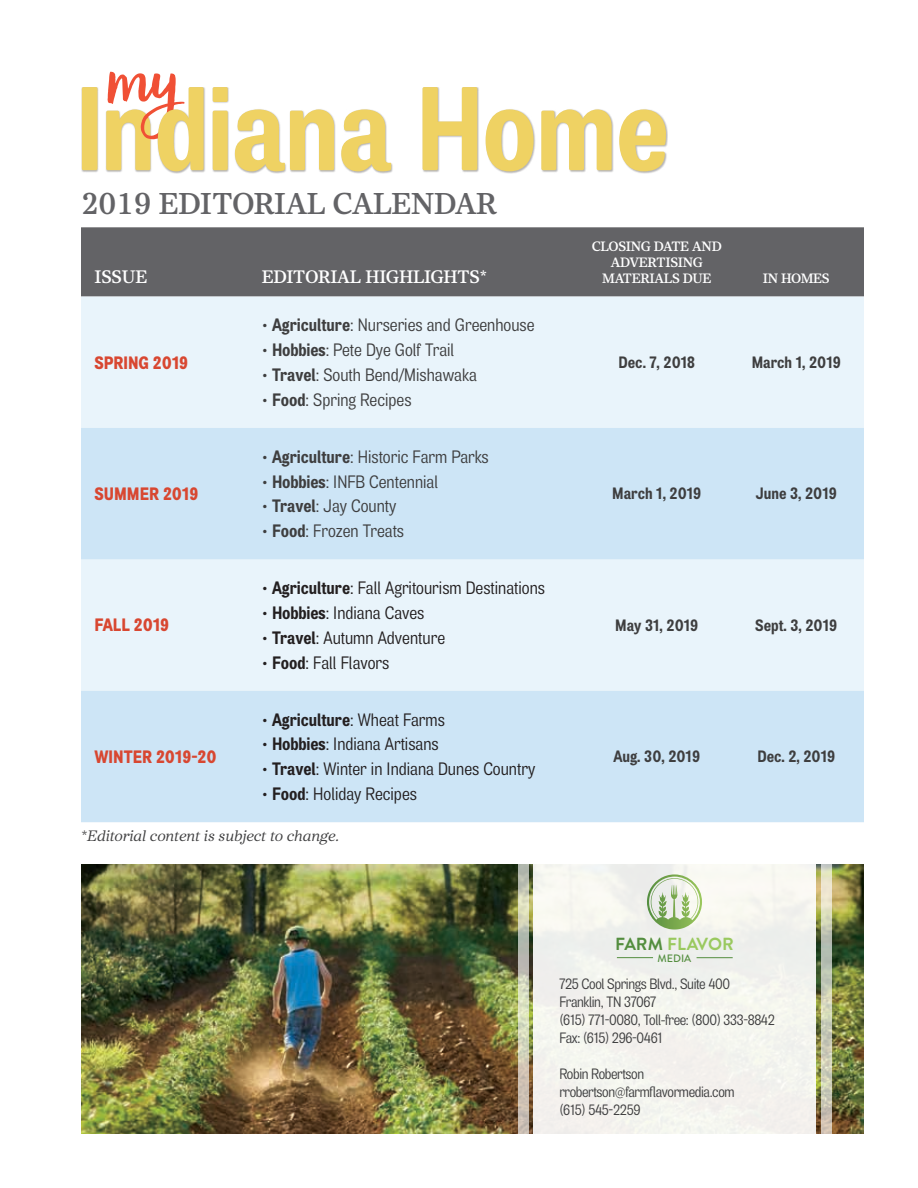
<style>
.page{position:relative;width:918px;height:1188px;background:#fff}
.page>*{position:absolute;margin:0;border:0;box-sizing:border-box;transform-origin:0 0}
.t1{font:74.55px "Garden Grown";color:#f05035}
.t2{font:700 30px "Core Serif N 55";letter-spacing:-.01em;color:#636366}
.t3{font:18px "Air Soft Cond";color:#231f20}
.t4{font:18px "Air Soft Cond";color:#3e3e3f}
.t5{font:900 18px "Air Soft Cond";color:#d84731}
.t6{font:700 18px "Core Serif N 55";letter-spacing:-.01em;color:#fff}
.t7{font:700 17.55px "Brandon Grotesque";color:#9ac95f}
.t8{font:700 16.5px "Air Soft Cond";color:#3e3e3f}
.t9{font:15px/18px "Air Soft Cond";letter-spacing:-.025em;color:#3e3e3f}
.t10{font:15px "Core Serif N 35 Regular It";color:#3e3e3f}
.t11{font:700 13.5px/16.2px "Core Serif N 55";letter-spacing:-.02em;color:#fff;text-align:center}
.t12{font:500 10.65px "Brandon Grotesque";color:#548e3f}
.s1{font-weight:700}
.s2{color:#548e3f}
</style>
<div class="page">
<div style="left:81px;top:227px;width:783px;height:70px;background:#636366"></div>
<div style="left:81px;top:297px;width:783px;height:131px;background:#e9f4fb"></div>
<svg style="left:81px;top:428px;width:783px;height:394px;background:#d6eaf7"></svg>
<img style="left:81px;top:864px;width:783px;height:269px">
<div style="left:533px;top:864px;width:283px;height:270px;background:#f3f3ee"></div>
<svg style="left:519px;top:864px;width:10px;height:270px;background:#cbcab7"></svg>
<svg style="left:821px;top:864px;width:10px;height:270px;background:#cdceb9"></svg>
<svg style="left:647px;top:874px;width:55px;height:56px"></svg>
<hr style="left:617px;top:957px;width:36px;height:1px;background:#548e3f">
<hr style="left:697px;top:957px;width:36px;height:1px;background:#548e3f">
<div style="left:81px;top:87px;width:587px;height:87px;background:#231f20;opacity:.33"></div>
<svg style="left:82px;top:87px;width:586px;height:84px"></svg>
<div style="left:157px;top:87px;width:49px;height:87px;background:#231f20;opacity:.33"></div>
<svg style="left:158px;top:87px;width:46px;height:84px"></svg>
<h1 class="t1" style="left:109px;top:33px;width:71px">my</h1>
<h2 class="t2" style="left:81px;top:185px;width:417px">2019 EDITORIAL CALENDAR</h2>
<p class="t6" style="left:94px;top:266px;width:54px">ISSUE</p>
<p class="t6" style="left:262px;top:266px;width:227px">EDITORIAL HIGHLIGHTS*</p>
<p class="t5" style="left:94px;top:351px;width:95px">SPRING 2019</p>
<p class="t5" style="left:94px;top:483px;width:105px">SUMMER 2019</p>
<p class="t5" style="left:94px;top:614px;width:76px">FALL 2019</p>
<p class="t5" style="left:94px;top:746px;width:124px">WINTER 2019-20</p>
<p class="t4" style="left:262px;top:315px;width:274px">• <span class="s1">Agriculture</span>: Nurseries and Greenhouse</p>
<p class="t4" style="left:262px;top:339px;width:194px">• <span class="s1">Hobbies</span>: Pete Dye Golf Trail</p>
<p class="t4" style="left:262px;top:364px;width:217px">• <span class="s1">Travel</span>: South Bend/Mishawaka</p>
<p class="t4" style="left:262px;top:389px;width:151px">• <span class="s1">Food</span>: Spring Recipes</p>
<p class="t4" style="left:262px;top:446px;width:229px">• <span class="s1">Agriculture</span>: Historic Farm Parks</p>
<p class="t4" style="left:262px;top:471px;width:178px">• <span class="s1">Hobbies</span>: INFB Centennial</p>
<p class="t4" style="left:262px;top:496px;width:136px">• <span class="s1">Travel</span>: Jay County</p>
<p class="t4" style="left:262px;top:520px;width:144px">• <span class="s1">Food</span>: Frozen Treats</p>
<p class="t3" style="left:262px;top:577px;width:285px">• <span class="s1">Agriculture</span>: Fall Agritourism Destinations</p>
<p class="t3" style="left:262px;top:602px;width:164px">• <span class="s1">Hobbies</span>: Indiana Caves</p>
<p class="t3" style="left:262px;top:627px;width:185px">• <span class="s1">Travel</span>: Autumn Adventure</p>
<p class="t3" style="left:262px;top:652px;width:129px">• <span class="s1">Food</span>: Fall Flavors</p>
<p class="t3" style="left:262px;top:709px;width:185px">• <span class="s1">Agriculture</span>: Wheat Farms</p>
<p class="t3" style="left:262px;top:734px;width:179px">• <span class="s1">Hobbies</span>: Indiana Artisans</p>
<p class="t3" style="left:262px;top:758px;width:275px">• <span class="s1">Travel</span>: Winter in Indiana Dunes Country</p>
<p class="t3" style="left:262px;top:783px;width:157px">• <span class="s1">Food</span>: Holiday Recipes</p>
<p class="t10" style="left:81px;top:827px;width:260px">*Editorial content is subject to change.</p>
<p class="t11" style="left:592px;top:238px;width:132px">CLOSING DATE AND<br>ADVERTISING<br>MATERIALS DUE</p>
<p class="t11" style="left:763px;top:270px;width:69px">IN HOMES</p>
<p class="t8" style="left:619px;top:352px;width:78px">Dec. 7, 2018</p>
<p class="t8" style="left:752px;top:352px;width:91px">March 1, 2019</p>
<p class="t8" style="left:612px;top:484px;width:91px">March 1, 2019</p>
<p class="t8" style="left:756px;top:484px;width:83px">June 3, 2019</p>
<p class="t8" style="left:615px;top:615px;width:85px">May 31, 2019</p>
<p class="t8" style="left:755px;top:615px;width:83px">Sept. 3, 2019</p>
<p class="t8" style="left:613px;top:747px;width:88px">Aug. 30, 2019</p>
<p class="t8" style="left:757px;top:747px;width:79px">Dec. 2, 2019</p>
<p class="t7" style="left:615px;top:932px;width:120px"><span class="s2">FARM</span> FLAVOR</p>
<p class="t12" style="left:657px;top:951px;width:35px">MEDIA</p>
<p class="t9" style="left:559px;top:975px;width:217px">725 Cool Springs Blvd., Suite 400<br>Franklin, TN 37067<br>(615) 771-0080, Toll-free: (800) 333-8842<br>Fax: (615) 296-0461</p>
<p class="t9" style="left:559px;top:1065px;width:177px">Robin Robertson rrobertson@farmflavormedia.com (615) 545-2259</p>
</div>
